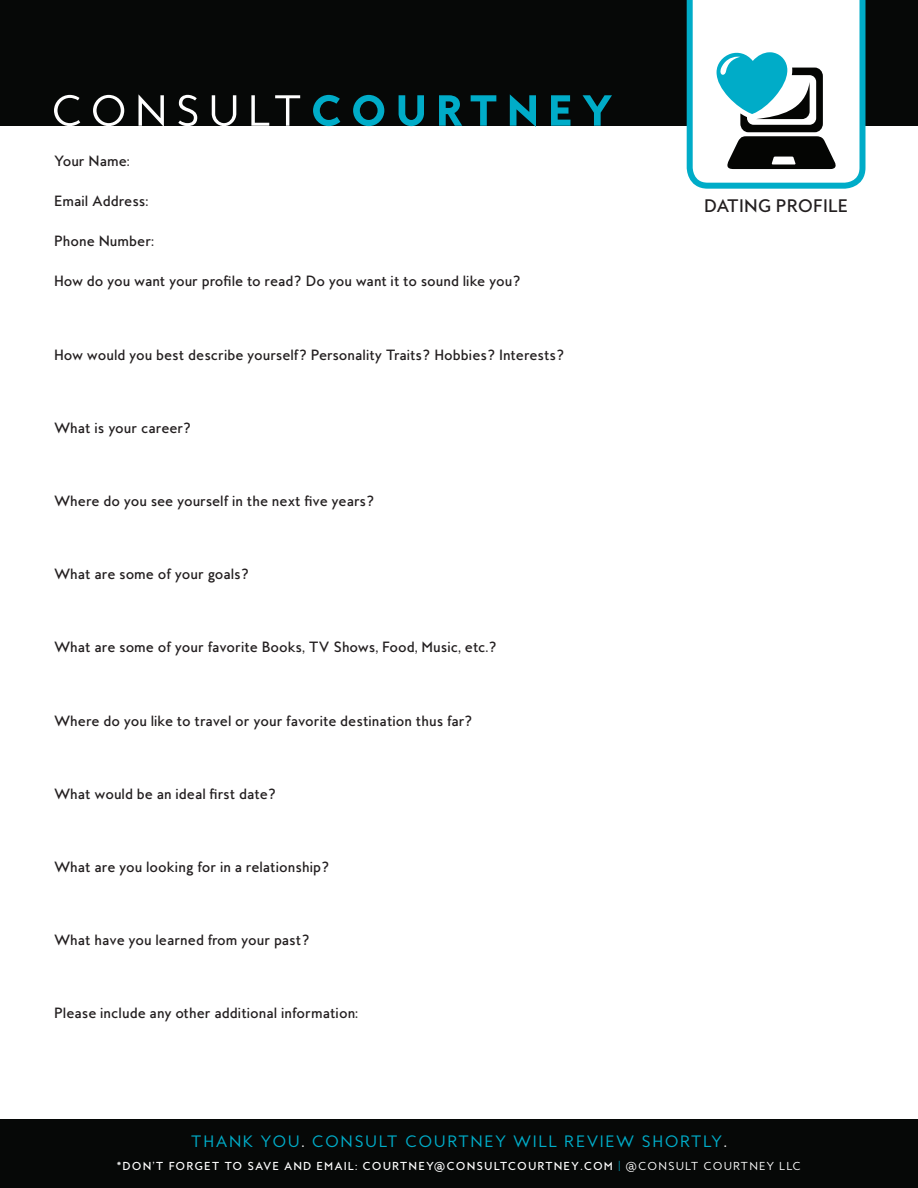
<style>
.page{position:relative;width:918px;height:1188px;background:#fff}
.page>*{position:absolute;margin:0;border:0;box-sizing:border-box;transform-origin:0 0}
.t1{font:500 16.5px "MB Empire";color:#231f20}
.t2{font:15px "MB Empire";letter-spacing:.1em;color:#00acc8}
.t3{font:500 13.5px "MB Empire";color:#231f20}
.t4{font:500 10.5px "MB Empire";letter-spacing:.1em;color:#fff}
.s1{color:#fff}
.s2{font-weight:400;color:#00acc8}
.s3{font-weight:400}
</style>
<div class="page">
<div style="left:0;top:0;width:918px;height:126px;background:#060807"></div>
<div style="left:0;top:1120px;width:918px;height:68px;background:#060807"></div>
<svg style="left:54px;top:95px;width:26px;height:31px"></svg>
<svg style="left:93px;top:95px;width:31px;height:31px"></svg>
<svg style="left:139px;top:95px;width:25px;height:31px"></svg>
<svg style="left:178px;top:95px;width:19px;height:31px"></svg>
<svg style="left:212px;top:95px;width:24px;height:31px"></svg>
<svg style="left:251px;top:95px;width:18px;height:31px"></svg>
<svg style="left:275px;top:95px;width:25px;height:31px"></svg>
<svg style="left:313px;top:95px;width:27px;height:31px"></svg>
<svg style="left:353px;top:95px;width:31px;height:31px"></svg>
<svg style="left:399px;top:95px;width:25px;height:31px"></svg>
<svg style="left:439px;top:95px;width:23px;height:31px"></svg>
<svg style="left:471px;top:95px;width:25px;height:31px"></svg>
<svg style="left:510px;top:94px;width:26px;height:33px"></svg>
<svg style="left:551px;top:95px;width:19px;height:31px"></svg>
<svg style="left:583px;top:95px;width:29px;height:31px"></svg>
<svg style="left:687px;top:0;width:178px;height:189px"></svg>
<p class="t3" style="left:54px;top:152px;width:77px">Your Name:</p>
<p class="t3" style="left:54px;top:192px;width:96px">Email Address:</p>
<p class="t3" style="left:54px;top:232px;width:102px">Phone Number:</p>
<p class="t3" style="left:54px;top:273px;width:468px">How do you want your profile to read? Do you want it to sound like you?</p>
<p class="t3" style="left:54px;top:346px;width:512px">How would you best describe yourself? Personality Traits? Hobbies? Interests?</p>
<p class="t3" style="left:54px;top:419px;width:139px">What is your career?</p>
<p class="t3" style="left:54px;top:492px;width:322px">Where do you see yourself in the next five years?</p>
<p class="t3" style="left:54px;top:565px;width:197px">What are some of your goals?</p>
<p class="t3" style="left:54px;top:639px;width:444px">What are some of your favorite Books, TV Shows, Food, Music, etc.?</p>
<p class="t3" style="left:54px;top:712px;width:420px">Where do you like to travel or your favorite destination thus far?</p>
<p class="t3" style="left:54px;top:785px;width:224px">What would be an ideal first date?</p>
<p class="t3" style="left:54px;top:858px;width:277px">What are you looking for in a relationship?</p>
<p class="t3" style="left:54px;top:931px;width:257px">What have you learned from your past?</p>
<p class="t3" style="left:54px;top:1005px;width:306px">Please include any other additional information:</p>
<p class="t1" style="left:704px;top:195px;width:146px">DATING PROFILE</p>
<p class="t2" style="left:191px;top:1132px;width:538px">THANK YOU<span class="s1">.</span> CONSULT COURTNEY WILL REVIEW SHORTLY<span class="s1">.</span></p>
<p class="t4" style="left:117px;top:1160px;width:686px">*DON’T FORGET TO SAVE AND EMAIL: COURTNEY@CONSULTCOURTNEY.COM <span class="s2">|</span> <span class="s3">@CONSULT COURTNEY LLC</span></p>
</div>
